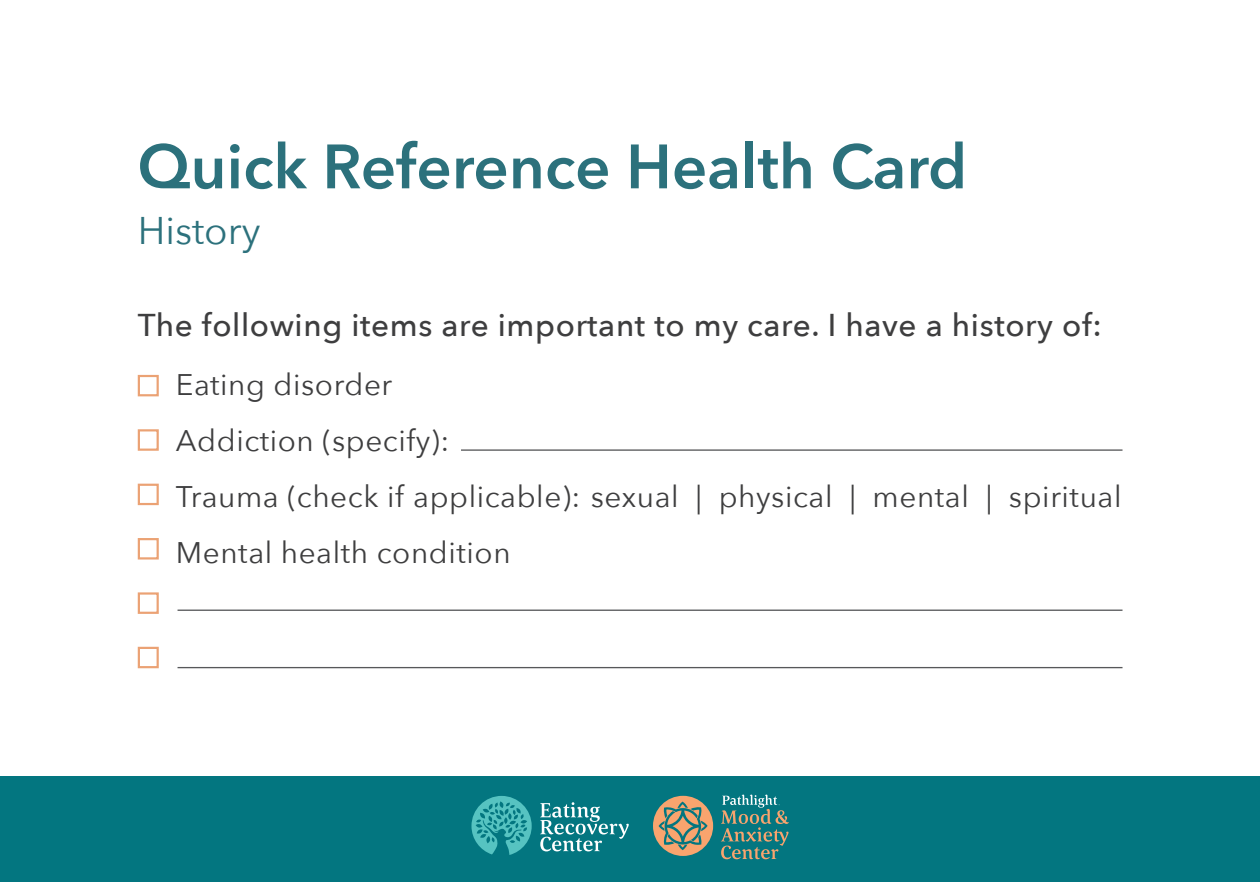
<style>
.page{position:relative;width:1260px;height:882px;background:#fff}
.page>*{position:absolute;margin:0;border:0;box-sizing:border-box;transform-origin:0 0}
.t1{font:600 61.95px "Avenir Next";color:#2c717c}
.t2{font:38.5px "Avenir Next";color:#2c717c}
.t3{font:500 31.5px "Avenir Next";letter-spacing:.02em;color:#3e3e3f}
.t4{font:29.75px/56px "Avenir Next";letter-spacing:.02em;color:#3e3e3f}
</style>
<div class="page">
<div style="left:0;top:776px;width:1260px;height:106px;background:#037680"></div>
<svg style="left:721px;top:795px;width:68px;height:64px"></svg>
<svg style="left:653px;top:796px;width:60px;height:60px"></svg>
<svg style="left:471px;top:796px;width:61px;height:59px"></svg>
<svg style="left:540px;top:802px;width:89px;height:49px"></svg>
<div style="left:138px;top:375px;width:21px;height:21px;border:2px solid #eba274"></div>
<div style="left:138px;top:429px;width:21px;height:22px;border:2px solid #eba274"></div>
<div style="left:138px;top:484px;width:21px;height:21px;border:2px solid #eba274"></div>
<div style="left:138px;top:538px;width:21px;height:22px;border:2px solid #eba274"></div>
<div style="left:138px;top:592px;width:21px;height:22px;border:2px solid #eba274"></div>
<div style="left:138px;top:647px;width:21px;height:21px;border:2px solid #eba274"></div>
<hr style="left:178px;top:610px;width:945px;height:1px;background:#57585a">
<hr style="left:461px;top:449px;width:662px;height:2px;background:#57585a">
<hr style="left:178px;top:667px;width:945px;height:1px;background:#57585a">
<h1 class="t1" style="left:138px;top:114px;width:831px">Quick Reference Health Card</h1>
<p class="t2" style="left:138px;top:198px;width:124px">History</p>
<p class="t3" style="left:138px;top:298px;width:966px">The following items are important to my care. I have a history of:</p>
<p class="t4" style="left:176px;top:355px;width:947px">Eating disorder<br>Addiction (specify):<br>Trauma (check if applicable): sexual | physical | mental | spiritual Mental health condition</p>
</div>
